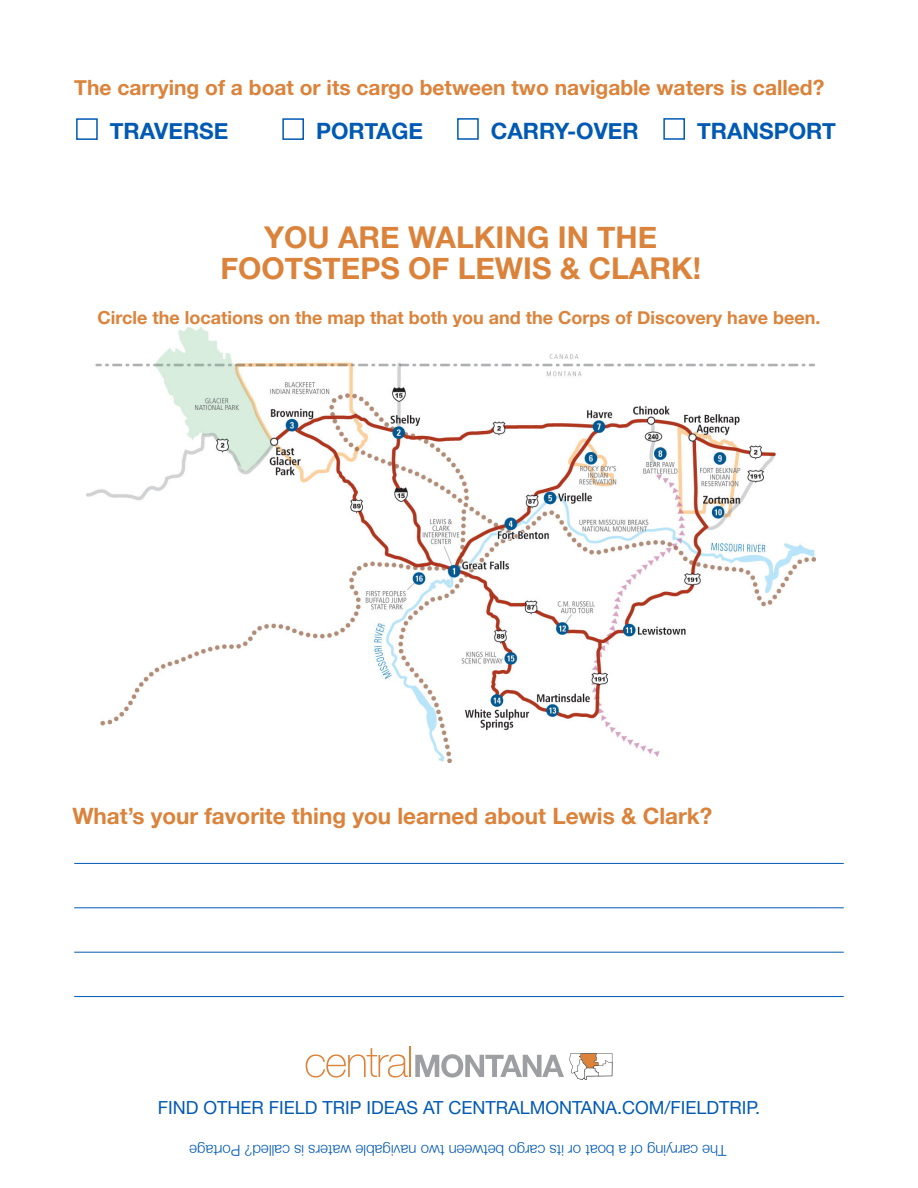
<style>
.page{position:relative;width:918px;height:1188px;background:#fff}
.page>*{position:absolute;margin:0;border:0;box-sizing:border-box;transform-origin:0 0}
.t1{font:700 30px/31.5px "Helvetica Neue";color:#db833b;text-align:center}
.t2{font:700 22.5px "Helvetica Neue";color:#db833b}
.t3{font:700 22.5px "Helvetica Neue";color:#0059b3}
.t4{font:700 21px "Helvetica Neue";color:#db833b}
.t5{font:700 18px "Helvetica Neue";color:#db833b}
.t6{font:18px "Helvetica Neue";color:#0059b3}
.t7{font:300 15px "Helvetica Neue";color:#0059b3}
</style>
<div class="page">
<div style="left:76px;top:118px;width:22px;height:22px;border:2px solid #0059b3"></div>
<div style="left:282px;top:118px;width:22px;height:22px;border:2px solid #0059b3"></div>
<div style="left:457px;top:118px;width:22px;height:22px;border:2px solid #0059b3"></div>
<div style="left:663px;top:118px;width:22px;height:22px;border:2px solid #0059b3"></div>
<svg style="left:306px;top:1048px;width:102px;height:30px"></svg>
<hr style="left:409px;top:1046px;width:2px;height:31px;background:#db833b">
<svg style="left:415px;top:1053px;width:197px;height:27px"></svg>
<hr style="left:74px;top:863px;width:770px;height:1px;background:#0059b3">
<hr style="left:74px;top:952px;width:770px;height:1px;background:#0059b3">
<hr style="left:74px;top:996px;width:770px;height:1px;background:#0059b3">
<hr style="left:74px;top:907px;width:770px;height:1px;background:#0059b3">
<img style="left:87px;top:327px;width:729px;height:436px">
<p class="t4" style="left:74px;top:71px;width:752px">The carrying of a boat or its cargo between two navigable waters is called?</p>
<p class="t3" style="left:110px;top:113px;width:120px">TRAVERSE</p>
<p class="t3" style="left:316px;top:113px;width:109px">PORTAGE</p>
<p class="t3" style="left:491px;top:113px;width:149px">CARRY-OVER</p>
<p class="t3" style="left:697px;top:113px;width:140px">TRANSPORT</p>
<p class="t1" style="left:220px;top:222px;width:482px">YOU ARE WALKING IN THE<br>FOOTSTEPS OF LEWIS &amp; CLARK!</p>
<p class="t5" style="left:98px;top:304px;width:724px">Circle the locations on the map that both you and the Corps of Discovery have been.</p>
<p class="t2" style="left:72px;top:798px;width:641px">What’s your favorite thing you learned about Lewis &amp; Clark?</p>
<p class="t6" style="left:158px;top:1095px;width:604px">FIND OTHER FIELD TRIP IDEAS AT CENTRALMONTANA.COM/FIELDTRIP.</p>
<p class="t7" style="left:727px;top:1163px;width:539px;rotate:-180deg">The carrying of a boat or its cargo between two navigable waters is called? Portage</p>
</div>
